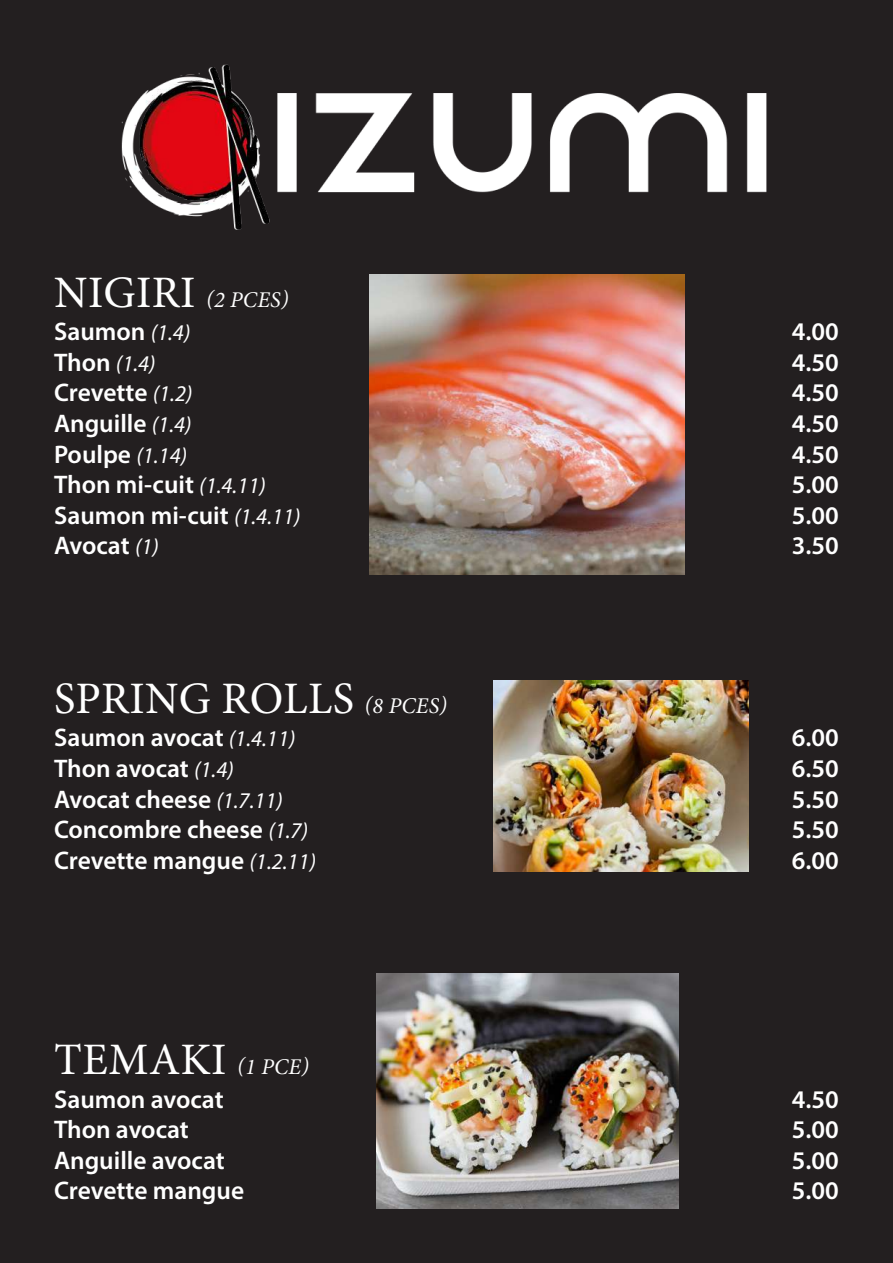
<style>
.page{position:relative;width:893px;height:1263px;background:#231f20}
.page>*{position:absolute;margin:0;border:0;box-sizing:border-box;transform-origin:0 0}
.t1{font:45px "Minion Pro";letter-spacing:.01em;color:#fff}
.t2{font:600 25.5px/30.6px "Myriad Pro";color:#fff}
.t3{font:italic 22.5px "Minion Pro";color:#fff}
.t4{font:italic 22.5px "Myriad Pro";color:#fff}
.s1{font-style:normal;font-size:45px}
.s2{font-weight:400;font-style:italic;font-size:22.5px}
.s3{font-weight:600;font-style:normal;font-size:25.5px}
.s4{font-style:italic;font-size:22.5px}
</style>
<div class="page">
<img style="left:121px;top:64px;width:646px;height:166px">
<img style="left:370px;top:274px;width:315px;height:300px">
<img style="left:493px;top:680px;width:255px;height:192px">
<img style="left:376px;top:974px;width:302px;height:235px">
<p class="t3" style="left:54px;top:284px;width:236px"><span class="s1">NIGIRI</span> (2 PCES)</p>
<p class="t2" style="left:54px;top:316px;width:138px">Saumon <span class="s2">(1.4)</span></p>
<p class="t4" style="left:54px;top:349px;width:103px"><span class="s3">Thon</span> (1.4)</p>
<p class="t2" style="left:54px;top:377px;width:248px">Crevette <span class="s2">(1.2)<br></span>Anguille <span class="s2">(1.4)<br></span>Poulpe <span class="s2">(1.14)<br></span>Thon mi-cuit <span class="s2">(1.4.11)<br></span>Saumon mi-cuit <span class="s2">(1.4.11)<br></span>Avocat <span class="s2">(1)</span></p>
<h1 class="t1" style="left:54px;top:669px;width:394px">SPRING ROLLS <span class="s4">(8 PCES)</span></h1>
<p class="t2" style="left:54px;top:722px;width:264px">Saumon avocat <span class="s2">(1.4.11)<br></span>Thon avocat <span class="s2">(1.4)<br></span>Avocat cheese <span class="s2">(1.7.11)<br></span>Concombre cheese <span class="s2">(1.7)<br></span>Crevette mangue <span class="s2">(1.2.11)</span></p>
<h1 class="t1" style="left:54px;top:1030px;width:256px">TEMAKI <span class="s4">(1 PCE)</span></h1>
<p class="t2" style="left:54px;top:1083px;width:192px">Saumon avocat<br>Thon avocat<br>Anguille avocat<br>Crevette mangue</p>
<p class="t2" style="left:792px;top:316px;width:49px;text-align:justify">4.00<br>4.50<br>4.50<br>4.50<br>4.50<br>5.00<br>5.00<br>3.50</p>
<p class="t2" style="left:792px;top:722px;width:49px;text-align:justify">6.00<br>6.50<br>5.50<br>5.50<br>6.00</p>
<p class="t2" style="left:792px;top:1083px;width:49px;text-align:justify">4.50<br>5.00<br>5.00<br>5.00</p>
</div>
